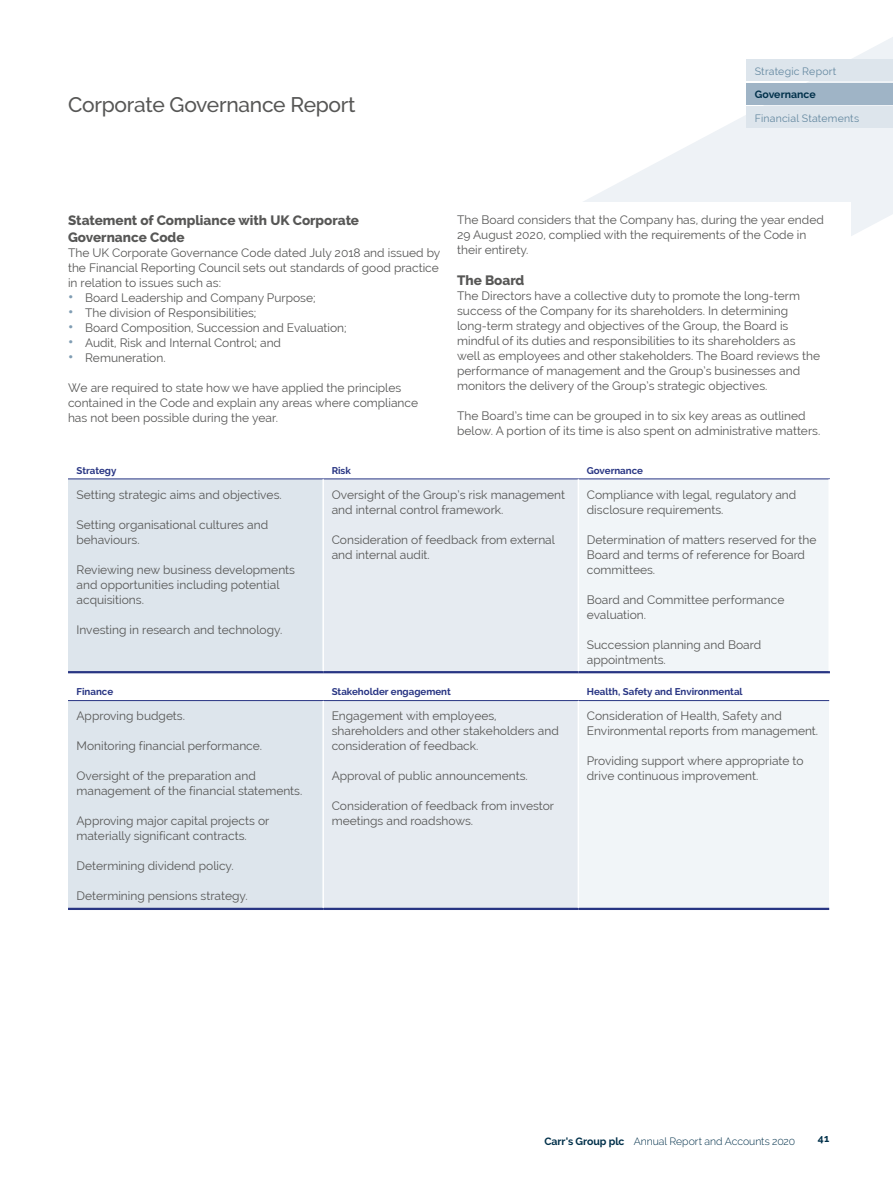
<style>
.page{position:relative;width:893px;height:1191px;background:#fff}
.page>*{position:absolute;margin:0;border:0;box-sizing:border-box;transform-origin:0 0}
.t1{font:500 21px "Raleway";letter-spacing:-.015em;color:#575756}
.t2{font:800 13.5px/16.2px "Raleway";color:#575756}
.t3{font:12px/15px "Raleway";color:#575756}
.t4{font:300 10.5px "Raleway";letter-spacing:-.005em;color:#00304a}
.t5{font:10.5px "Raleway";letter-spacing:.02em;color:#6488a0}
.t6{font:700 10.5px "Raleway";letter-spacing:.005em;color:#00304a}
.t7{font:700 9.75px "Raleway";color:#283583}
.s1{font-weight:700;font-size:15px;color:#809db3}
.s2{font-weight:700}
</style>
<div class="page">
<svg style="left:583px;top:37px;width:310px;height:199px"></svg>
<div style="left:746px;top:106px;width:147px;height:22px;background:#dde5ec"></div>
<div style="left:746px;top:60px;width:147px;height:21px;background:#dde5ec"></div>
<div style="left:746px;top:83px;width:147px;height:21px;background:#9fb4c6"></div>
<div style="left:0;top:202px;width:850px;height:904px;background:#fff"></div>
<div style="left:68px;top:479px;width:255px;height:193px;background:#dde5ec"></div>
<div style="left:323px;top:479px;width:255px;height:193px;background:#e6ebf1"></div>
<div style="left:578px;top:479px;width:251px;height:193px;background:#f1f5f8"></div>
<hr style="left:68px;top:478px;width:255px;height:1px;background:#283583">
<hr style="left:323px;top:478px;width:255px;height:1px;background:#283583">
<hr style="left:578px;top:478px;width:252px;height:1px;background:#283583">
<hr style="left:68px;top:671px;width:255px;height:2px;background:#283583">
<hr style="left:323px;top:671px;width:255px;height:2px;background:#283583">
<hr style="left:578px;top:671px;width:252px;height:2px;background:#283583">
<hr style="left:322px;top:479px;width:2px;height:192px;background:#fff">
<hr style="left:578px;top:479px;width:1px;height:192px;background:#fff">
<hr style="left:828px;top:479px;width:2px;height:192px;background:#fff">
<div style="left:68px;top:700px;width:255px;height:209px;background:#dde5ec"></div>
<div style="left:323px;top:700px;width:255px;height:209px;background:#e6ebf1"></div>
<div style="left:578px;top:700px;width:251px;height:209px;background:#f1f5f8"></div>
<hr style="left:68px;top:700px;width:255px;height:1px;background:#283583">
<hr style="left:323px;top:700px;width:255px;height:1px;background:#283583">
<hr style="left:578px;top:700px;width:251px;height:1px;background:#283583">
<hr style="left:68px;top:907px;width:255px;height:3px;background:#283583">
<hr style="left:323px;top:907px;width:255px;height:3px;background:#283583">
<hr style="left:578px;top:907px;width:251px;height:3px;background:#283583">
<hr style="left:322px;top:701px;width:2px;height:206px;background:#fff">
<hr style="left:578px;top:701px;width:1px;height:206px;background:#fff">
<h1 class="t1" style="left:68px;top:92px;width:289px">Corporate Governance Report</h1>
<p class="t5" style="left:755px;top:65px;width:83px">Strategic Report</p>
<p class="t6" style="left:755px;top:88px;width:62px">Governance</p>
<p class="t5" style="left:755px;top:112px;width:106px">Financial Statements</p>
<p class="t2" style="left:68px;top:213px;width:293px">Statement of Compliance with UK Corporate<br>Governance Code</p>
<p class="t3" style="left:68px;top:245px;width:374px">The UK Corporate Governance Code dated July 2018 and issued by the Financial Reporting Council sets out standards of good practice in relation to issues such as:</p>
<p class="t3" style="left:68px;top:290px;width:249px"><span class="s1">•</span> Board Leadership and Company Purpose;</p>
<p class="t3" style="left:68px;top:305px;width:190px"><span class="s1">•</span> The division of Responsibilities;</p>
<p class="t3" style="left:68px;top:320px;width:280px"><span class="s1">•</span> Board Composition, Succession and Evaluation;</p>
<p class="t3" style="left:68px;top:335px;width:215px"><span class="s1">•</span> Audit, Risk and Internal Control; and</p>
<p class="t3" style="left:68px;top:350px;width:99px"><span class="s1">•</span> Remuneration.</p>
<p class="t3" style="left:68px;top:380px;width:352px">We are required to state how we have applied the principles contained in the Code and explain any areas where compliance has not been possible during the year.</p>
<p class="t3" style="left:457px;top:212px;width:368px">The Board considers that the Company has, during the year ended<br>29 August 2020, complied with the requirements of the Code in their entirety.</p>
<p class="t2" style="left:457px;top:272px;width:69px">The Board</p>
<p class="t3" style="left:457px;top:288px;width:365px">The Directors have a collective duty to promote the long-term success of the Company for its shareholders. In determining long-term strategy and objectives of the Group, the Board is mindful of its duties and responsibilities to its shareholders as well as employees and other stakeholders. The Board reviews the performance of management and the Group’s businesses and monitors the delivery of the Group’s strategic objectives.</p>
<p class="t3" style="left:457px;top:408px;width:365px">The Board’s time can be grouped in to six key areas as outlined below. A portion of its time is also spent on administrative matters.</p>
<p class="t7" style="left:77px;top:464px;width:41px">Strategy</p>
<p class="t7" style="left:332px;top:464px;width:21px">Risk</p>
<p class="t7" style="left:587px;top:464px;width:58px">Governance</p>
<p class="t3" style="left:77px;top:487px;width:207px">Setting strategic aims and objectives.</p>
<p class="t3" style="left:77px;top:517px;width:193px">Setting organisational cultures and behaviours.</p>
<p class="t3" style="left:77px;top:562px;width:220px">Reviewing new business developments and opportunities including potential acquisitions.</p>
<p class="t3" style="left:77px;top:622px;width:207px">Investing in research and technology.</p>
<p class="t3" style="left:332px;top:487px;width:235px">Oversight of the Group’s risk management and internal control framework.</p>
<p class="t3" style="left:332px;top:532px;width:225px">Consideration of feedback from external and internal audit.</p>
<p class="t3" style="left:587px;top:487px;width:211px">Compliance with legal, regulatory and disclosure requirements.</p>
<p class="t3" style="left:587px;top:532px;width:231px">Determination of matters reserved for the<br>Board and terms of reference for Board committees.</p>
<p class="t3" style="left:587px;top:592px;width:199px">Board and Committee performance evaluation.</p>
<p class="t3" style="left:587px;top:637px;width:176px">Succession planning and Board appointments.</p>
<p class="t7" style="left:77px;top:686px;width:38px">Finance</p>
<p class="t7" style="left:332px;top:686px;width:121px">Stakeholder engagement</p>
<p class="t7" style="left:587px;top:686px;width:157px">Health, Safety and Environmental</p>
<p class="t3" style="left:77px;top:708px;width:110px">Approving budgets.</p>
<p class="t3" style="left:77px;top:738px;width:187px">Monitoring financial performance.</p>
<p class="t3" style="left:77px;top:768px;width:227px">Oversight of the preparation and management of the financial statements.</p>
<p class="t3" style="left:77px;top:813px;width:194px">Approving major capital projects or materially significant contracts.</p>
<p class="t3" style="left:77px;top:858px;width:159px">Determining dividend policy.</p>
<p class="t3" style="left:77px;top:888px;width:173px">Determining pensions strategy.</p>
<p class="t3" style="left:587px;top:708px;width:233px">Consideration of Health, Safety and<br>Environmental reports from management.</p>
<p class="t3" style="left:587px;top:753px;width:218px">Providing support where appropriate to drive continuous improvement.</p>
<p class="t3" style="left:332px;top:708px;width:229px">Engagement with employees, shareholders and other stakeholders and consideration of feedback.</p>
<p class="t3" style="left:332px;top:768px;width:198px">Approval of public announcements.</p>
<p class="t3" style="left:332px;top:798px;width:224px">Consideration of feedback from investor meetings and roadshows.</p>
<p class="t4" style="left:544px;top:1134px;width:252px"><span class="s2">Carr's Group plc</span> Annual Report and Accounts 2020</p>
<p class="t6" style="left:818px;top:1132px;width:13px">41</p>
</div>
